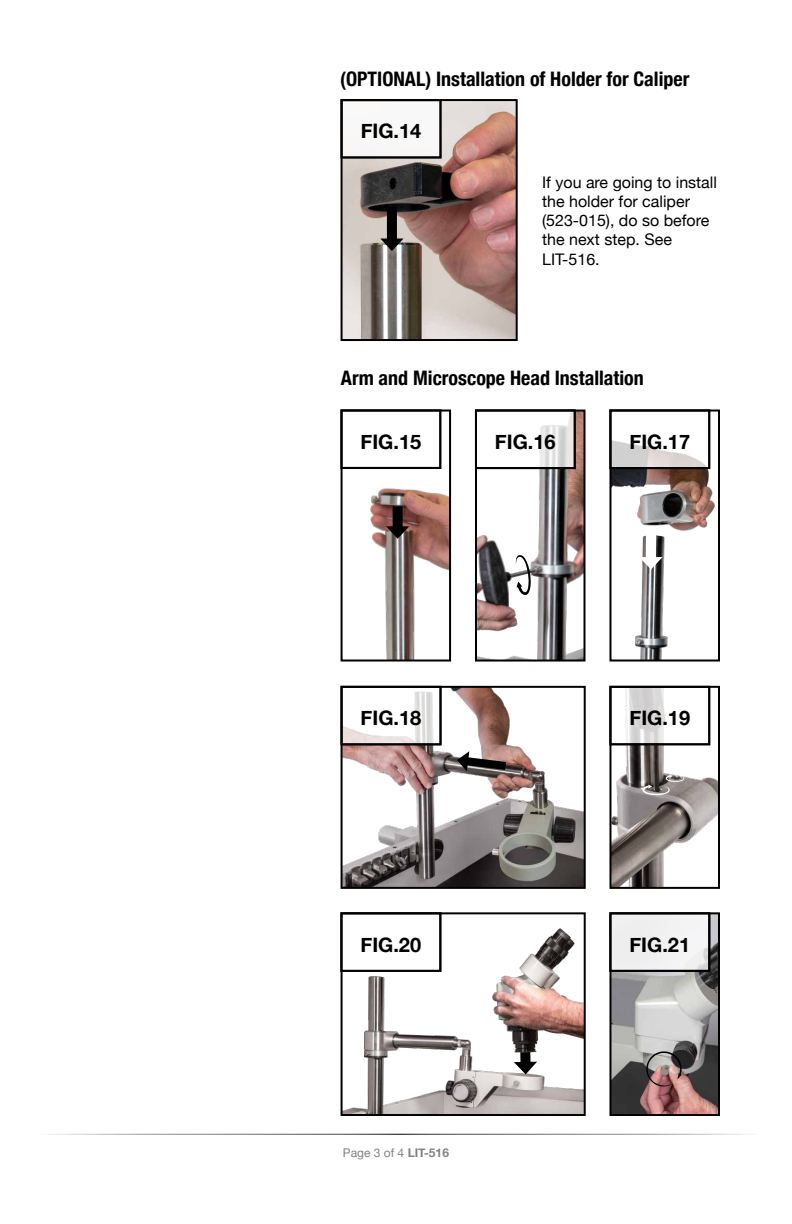
<style>
.page{position:relative;width:792px;height:1224px;background:#fff}
.page>*{position:absolute;margin:0;border:0;box-sizing:border-box;transform-origin:0 0}
.t1{font:700 condensed 20px "Helvetica Neue";color:#000}
.t2{font:700 20px "Helvetica Neue";color:#000}
.t3{font:16px/19.2px "Helvetica Neue";color:#000}
.t4{font:12px "Helvetica Neue";color:#808285}
.s1{font-weight:700}
</style>
<div class="page">
<img style="left:344px;top:689px;width:239px;height:197px">
<div style="left:341px;top:686px;width:245px;height:203px;border:2px solid #000"></div>
<img style="left:612px;top:434px;width:103px;height:225px">
<div style="left:609px;top:410px;width:111px;height:252px;border:2px solid #000"></div>
<img style="left:612px;top:689px;width:105px;height:197px">
<div style="left:609px;top:686px;width:111px;height:203px;border:2px solid #000"></div>
<img style="left:478px;top:413px;width:105px;height:246px">
<div style="left:475px;top:410px;width:111px;height:252px;border:2px solid #000"></div>
<img style="left:370px;top:413px;width:78px;height:246px">
<div style="left:341px;top:410px;width:110px;height:252px;border:2px solid #000"></div>
<div style="left:342px;top:411px;width:98px;height:57px;background:#fff"></div>
<div style="left:341px;top:410px;width:100px;height:59px;border:2px solid #000"></div>
<div style="left:393px;top:506px;width:10px;height:24px;background:#000"></div>
<svg style="left:386px;top:526px;width:23px;height:13px"></svg>
<img style="left:344px;top:102px;width:171px;height:236px">
<div style="left:341px;top:99px;width:177px;height:242px;border:2px solid #000"></div>
<div style="left:342px;top:100px;width:99px;height:57px;background:#f9f8f8"></div>
<div style="left:341px;top:99px;width:100px;height:59px;border:2px solid #000"></div>
<div style="left:387px;top:207px;width:10px;height:35px;background:#000"></div>
<svg style="left:380px;top:239px;width:24px;height:12px"></svg>
<img style="left:344px;top:928px;width:239px;height:185px">
<div style="left:341px;top:912px;width:245px;height:204px;border:2px solid #000"></div>
<svg style="left:478px;top:413px;width:95px;height:53px"></svg>
<div style="left:475px;top:410px;width:101px;height:59px;border:2px solid #000"></div>
<svg style="left:612px;top:434px;width:95px;height:32px"></svg>
<div style="left:609px;top:410px;width:101px;height:59px;border:2px solid #000"></div>
<div style="left:646px;top:526px;width:10px;height:35px;background:#fff"></div>
<svg style="left:639px;top:557px;width:24px;height:13px"></svg>
<svg style="left:515px;top:555px;width:16px;height:41px"></svg>
<svg style="left:642px;top:775px;width:42px;height:20px"></svg>
<svg style="left:457px;top:751px;width:57px;height:24px"></svg>
<svg style="left:344px;top:689px;width:94px;height:53px"></svg>
<div style="left:341px;top:686px;width:100px;height:59px;border:2px solid #000"></div>
<svg style="left:612px;top:689px;width:95px;height:53px"></svg>
<div style="left:609px;top:686px;width:101px;height:59px;border:2px solid #000"></div>
<div style="left:341px;top:913px;width:100px;height:58px;background:#fff"></div>
<div style="left:341px;top:912px;width:100px;height:60px;border:2px solid #000"></div>
<img style="left:612px;top:915px;width:105px;height:198px">
<div style="left:609px;top:912px;width:111px;height:204px;border:2px solid #000"></div>
<div style="left:610px;top:913px;width:100px;height:58px;background:#f0f0f1"></div>
<div style="left:609px;top:912px;width:101px;height:60px;border:2px solid #000"></div>
<div style="left:520px;top:1052px;width:11px;height:13px;background:#000"></div>
<svg style="left:514px;top:1062px;width:23px;height:12px"></svg>
<svg style="left:646px;top:1051px;width:36px;height:35px"></svg>
<p class="t1" style="left:340px;top:62px;width:351px">(OPTIONAL) Installation of Holder for Caliper</p>
<p class="t2" style="left:361px;top:116px;width:62px">FIG.14</p>
<p class="t3" style="left:542px;top:173px;width:176px">If you are going to install the holder for caliper (523-015), do so before the next step. See<br>LIT-516.</p>
<p class="t1" style="left:341px;top:361px;width:304px">Arm and Microscope Head Installation</p>
<p class="t2" style="left:361px;top:426px;width:62px">FIG.15</p>
<p class="t2" style="left:495px;top:426px;width:62px">FIG.16</p>
<p class="t2" style="left:629px;top:426px;width:62px">FIG.17</p>
<p class="t2" style="left:361px;top:703px;width:62px">FIG.18</p>
<p class="t2" style="left:629px;top:703px;width:62px">FIG.19</p>
<p class="t2" style="left:360px;top:929px;width:62px">FIG.20</p>
<p class="t2" style="left:629px;top:929px;width:62px">FIG.21</p>
<p class="t4" style="left:343px;top:1145px;width:108px">Page 3 of 4 <span class="s1">LIT-516</span></p>
</div>
